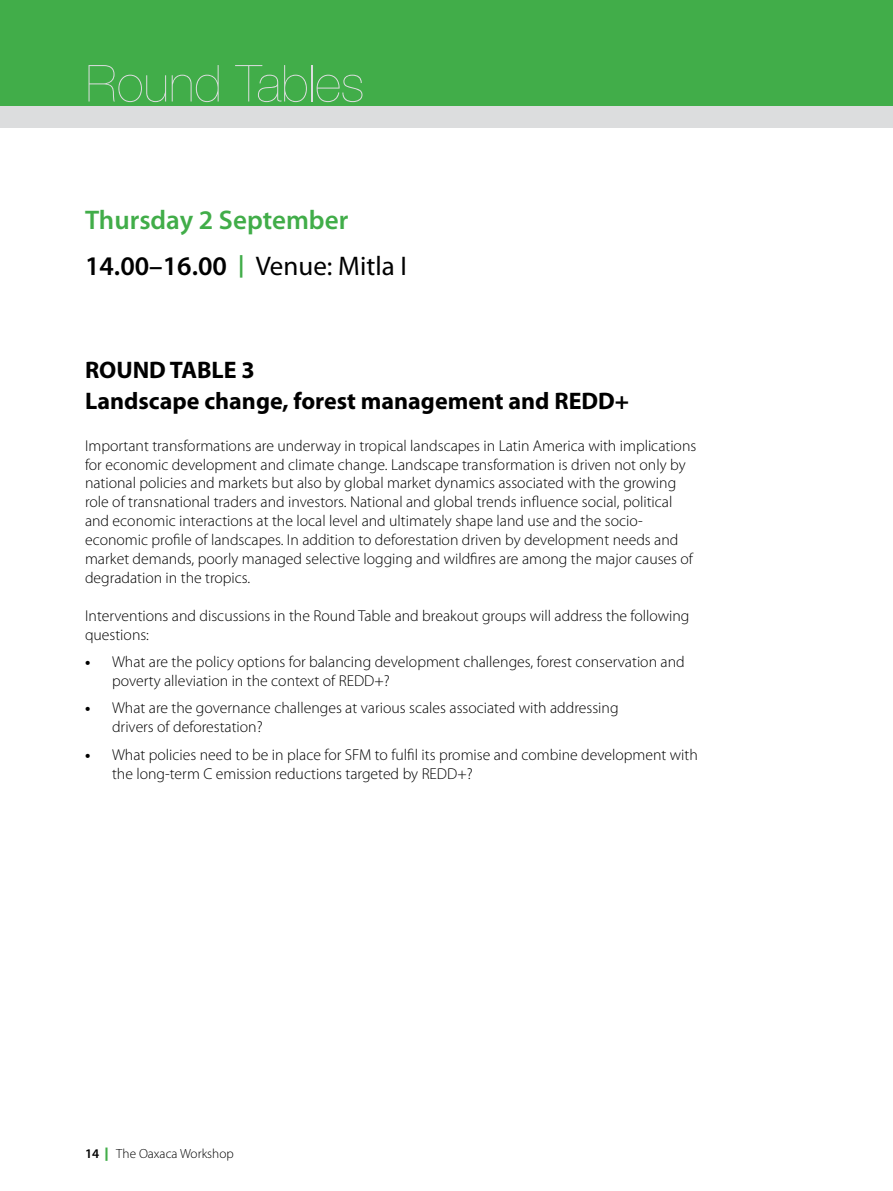
<style>
.page{position:relative;width:893px;height:1191px;background:#fff}
.page>*{position:absolute;margin:0;border:0;box-sizing:border-box;transform-origin:0 0}
.t1{font:200 51px "Helvetica Neue LT Std";color:#dcddde}
.t2{font:600 27px/46.5px "Myriad Pro";color:#41ad49}
.t3{font:700 24px/30.6px "Myriad Pro";color:#000}
.t4{font:300 15.75px/18.9px "Myriad Pro";color:#000}
.t5{font:300 13.35px "Myriad Pro";color:#000}
.s1{color:#000}
.s2{font-weight:700;font-size:22.5px}
.s3{font-weight:400;color:#000}
.s4{font-weight:700}
.s5{font-weight:600}
.s6{font-family:"Helvetica Neue LT Std";font-weight:900;color:#41ad49}
</style>
<div class="page">
<div style="left:0;top:0;width:893px;height:128px;background:#41ad49"></div>
<div style="left:0;top:106px;width:893px;height:22px;background:#dcddde"></div>
<h1 class="t1" style="left:86px;top:54px;width:280px">Round Tables</h1>
<h2 class="t2" style="left:85px;top:196px;width:323px">Thursday 2 September<br><span class="s1">14.00–16.00</span> <span class="s2">|</span> <span class="s3">Venue: Mitla I</span></h2>
<h3 class="t3" style="left:85px;top:354px;width:546px">ROUND TABLE 3<br>Landscape change, forest management and REDD+</h3>
<p class="t4" style="left:85px;top:436px;width:613px">Important transformations are underway in tropical landscapes in Latin America with implications for economic development and climate change. Landscape transformation is driven not only by national policies and markets but also by global market dynamics associated with the growing role of transnational traders and investors. National and global trends influence social, political and economic interactions at the local level and ultimately shape land use and the socio&shy;economic profile of landscapes. In addition to deforestation driven by development needs and market demands, poorly managed selective logging and wildfires are among the major causes of degradation in the tropics.</p>
<p class="t4" style="left:85px;top:606px;width:606px">Interventions and discussions in the Round Table and breakout groups will address the following questions:</p>
<p class="t4" style="left:112px;top:652px;width:574px;text-indent:-27px"><span class="s4">•</span> What are the policy options for balancing development challenges, forest conservation and poverty alleviation in the context of REDD+?</p>
<p class="t4" style="left:112px;top:698px;width:508px;text-indent:-27px"><span class="s4">•</span> What are the governance challenges at various scales associated with addressing drivers of deforestation?</p>
<p class="t4" style="left:112px;top:745px;width:587px;text-indent:-27px"><span class="s4">•</span> What policies need to be in place for SFM to fulfil its promise and combine development with the long-term C emission reductions targeted by REDD+?</p>
<p class="t5" style="left:85px;top:1146px;width:150px"><span class="s5">14</span> <span class="s6">|</span> The Oaxaca Workshop</p>
</div>
